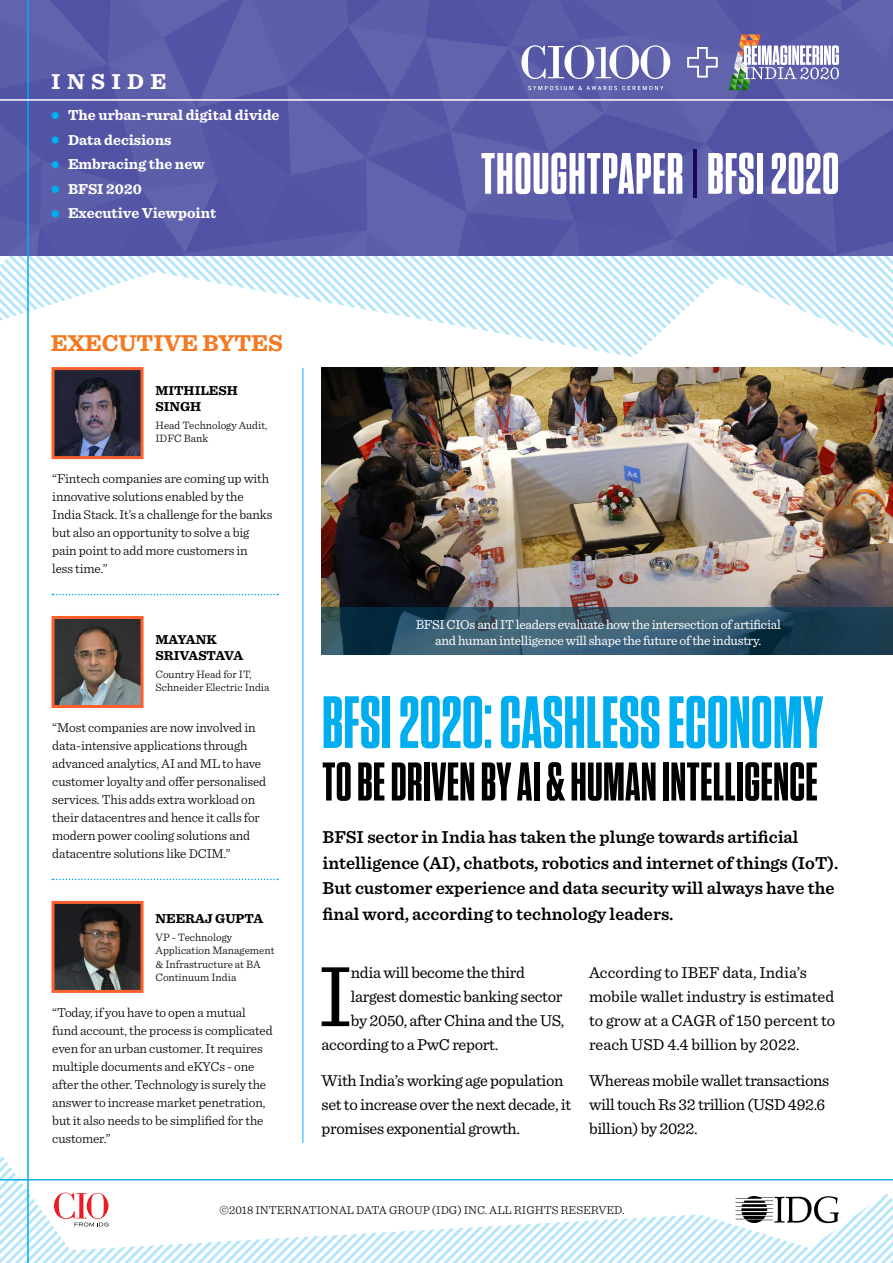
<style>
.page{position:relative;width:893px;height:1263px;background:#fff}
.page>*{position:absolute;margin:0;border:0;box-sizing:border-box;transform-origin:0 0}
.t1{font:90.15px "Sentinel";color:#000}
.t2{font:700 73.8px "Tungsten Condensed";letter-spacing:.01em;color:#00aeef}
.t3{font:700 58.2px "Tungsten Condensed";letter-spacing:.02em;color:#fff}
.t4{font:700 54.3px "Tungsten Condensed";letter-spacing:.01em;color:#000}
.t5{font:700 24px "Sentinel";color:#f47920}
.t6{font:700 22.5px "Sentinel";letter-spacing:.28em;color:#fff}
.t7{font:600 18px/25.5px "Sentinel";color:#000}
.t8{font:16.5px/24px "Sentinel";letter-spacing:-.02em;color:#000}
.t9{font:16.5px/24px "Sentinel";color:#000}
.t10{font:700 15px/24.5px "Sentinel";color:#fff}
.t11{font:300 13.5px/18px "Sentinel";letter-spacing:-.01em;color:#000}
.t12{font:13.5px/16.2px "Sentinel";letter-spacing:-.02em;color:#fff;text-align:center}
.t13{font:700 13.5px/16.2px "Sentinel";color:#000}
.t14{font:300 12px "Sentinel";color:#000}
.t15{font:300 11.25px/13.5px "Sentinel";color:#000}
.s1{color:#150958}
</style>
<div class="page">
<svg style="left:0;top:255px;width:893px;height:102px"></svg>
<svg style="left:0;top:1156px;width:893px;height:107px"></svg>
<img style="left:0;top:0;width:893px;height:255px">
<img style="left:322px;top:368px;width:571px;height:240px">
<svg style="left:322px;top:608px;width:571px;height:47px;background:#2d5165"></svg>
<svg style="left:521px;top:45px;width:149px;height:34px"></svg>
<svg style="left:528px;top:86px;width:135px;height:4px"></svg>
<svg style="left:727px;top:34px;width:112px;height:56px"></svg>
<svg style="left:686px;top:46px;width:33px;height:33px"></svg>
<hr style="left:27px;top:0;width:2px;height:1263px;background:#00aeef">
<hr style="left:303px;top:368px;width:1px;height:775px;background:#00aeef">
<hr style="left:0;top:99px;width:893px;height:2px;background:#fff">
<hr style="left:0;top:1179px;width:893px;height:1px;background:#00aeef">
<img style="left:56px;top:905px;width:84px;height:84px">
<div style="left:52px;top:901px;width:92px;height:92px;border:3px solid #fd602d"></div>
<img style="left:56px;top:371px;width:84px;height:84px">
<div style="left:52px;top:367px;width:92px;height:92px;border:3px solid #fd602d"></div>
<img style="left:56px;top:620px;width:84px;height:84px">
<div style="left:52px;top:616px;width:92px;height:92px;border:3px solid #fd602d"></div>
<svg style="left:52px;top:594px;width:226px;height:1px"></svg>
<svg style="left:52px;top:879px;width:226px;height:1px"></svg>
<div style="left:52px;top:112px;width:7px;height:7px;background:#00aeef;border-radius:50%"></div>
<div style="left:52px;top:136px;width:7px;height:8px;background:#00aeef;border-radius:50%"></div>
<div style="left:52px;top:161px;width:7px;height:7px;background:#00aeef;border-radius:50%"></div>
<div style="left:52px;top:186px;width:7px;height:7px;background:#00aeef;border-radius:50%"></div>
<div style="left:52px;top:210px;width:7px;height:7px;background:#00aeef;border-radius:50%"></div>
<h3 class="t6" style="left:51px;top:63px;width:117px">INSIDE</h3>
<p class="t10" style="left:68px;top:102px;width:213px">The urban-rural digital divide<br>Data decisions<br>Embracing the new<br>BFSI 2020<br>Executive Viewpoint</p>
<h3 class="t3" style="left:481px;top:145px;width:359px">THOUGHTPAPER <span class="s1">|</span> BFSI2020</h3>
<h3 class="t5" style="left:51px;top:324px;width:102px">Exe cutive</h3>
<h3 class="t5" style="left:202px;top:324px;width:49px">Bytes</h3>
<p class="t13" style="left:156px;top:382px;width:84px">Mithilesh<br>Sing</p>
<p class="t13" style="left:190px;top:398px;width:13px">h</p>
<p class="t15" style="left:156px;top:417px;width:114px">Head Technology Audit,<br>IDFC Bank</p>
<p class="t11" style="left:52px;top:469px;width:222px">“Fintech companies are coming up with innovative solutions enabled by the India Stack. It’s a challenge for the banks but also an opportunity to solve a big pain point to add more customers in<br>less time.”</p>
<p class="t13" style="left:156px;top:630px;width:89px">Mayank<br>Srivastava</p>
<p class="t15" style="left:156px;top:666px;width:116px">Country Head for IT,<br>Schneider Electric India</p>
<p class="t11" style="left:52px;top:717px;width:216px">“Most companies are now involved in data-intensive applications through advanced analytics, AI and ML to have customer loyalty and offer personalised services. This adds extra workload on their datacentres and hence it calls for modern power cooling solutions and datacentre solutions like DCIM.”</p>
<p class="t13" style="left:156px;top:910px;width:109px">Nee raj Gupta</p>
<p class="t15" style="left:156px;top:930px;width:120px">VP - Technology<br>Application Management &amp; Infrastructure at BA<br>Continuum India</p>
<p class="t11" style="left:52px;top:1002px;width:222px">“Today, if you have to open a mutual fund account, the process is complicated even for an urban customer. It requires multiple documents and eKYCs - one after the other. Technology is surely the answer to increase market penetration, but it also needs to be simplified for the customer.”</p>
<p class="t12" style="left:416px;top:615px;width:367px">BFSI CIOs and IT leaders evaluate how the intersection of artificial and human intelligence will shape the future of the industry.</p>
<h2 class="t2" style="left:322px;top:687px;width:502px">BFSI 2020: CASHLESS ECONOMY</h2>
<h3 class="t4" style="left:322px;top:755px;width:497px">TO BE DRIVEN BY AI &amp; HUMAN INTELLIGENCE</h3>
<p class="t7" style="left:323px;top:824px;width:517px">BFSI sector in India has taken the plunge towards artificial intelligence (AI), chatbots, robotics and internet of things (IoT).<br>But customer experience and data security will always have the final word, according to technology leaders.</p>
<h1 class="t1" style="left:318px;top:928px;width:36px">I</h1>
<p class="t8" style="left:351px;top:959px;width:175px">ndia will become the third</p>
<p class="t8" style="left:351px;top:983px;width:213px">largest domestic banking sector</p>
<p class="t8" style="left:351px;top:1007px;width:215px">by 2050, after China and the US,</p>
<p class="t8" style="left:322px;top:1031px;width:178px">according to a PwC report.</p>
<p class="t8" style="left:322px;top:1067px;width:251px">With India’s working age population set to increase over the next decade, it promises exponential growth.</p>
<p class="t9" style="left:589px;top:959px;width:248px">According to IBEF data, India’s mobile wallet industry is estimated to grow at a CAGR of 150 percent to reach USD 4.4 billion by 2022.</p>
<p class="t8" style="left:589px;top:1068px;width:242px">Whereas mobile wallet transactions will touch Rs 32 trillion (USD 492.6 billion) by 2022.</p>
<p class="t14" style="left:220px;top:1201px;width:406px">©2018 International Data Group (IDG) Inc. All rights reserved.</p>
</div>
